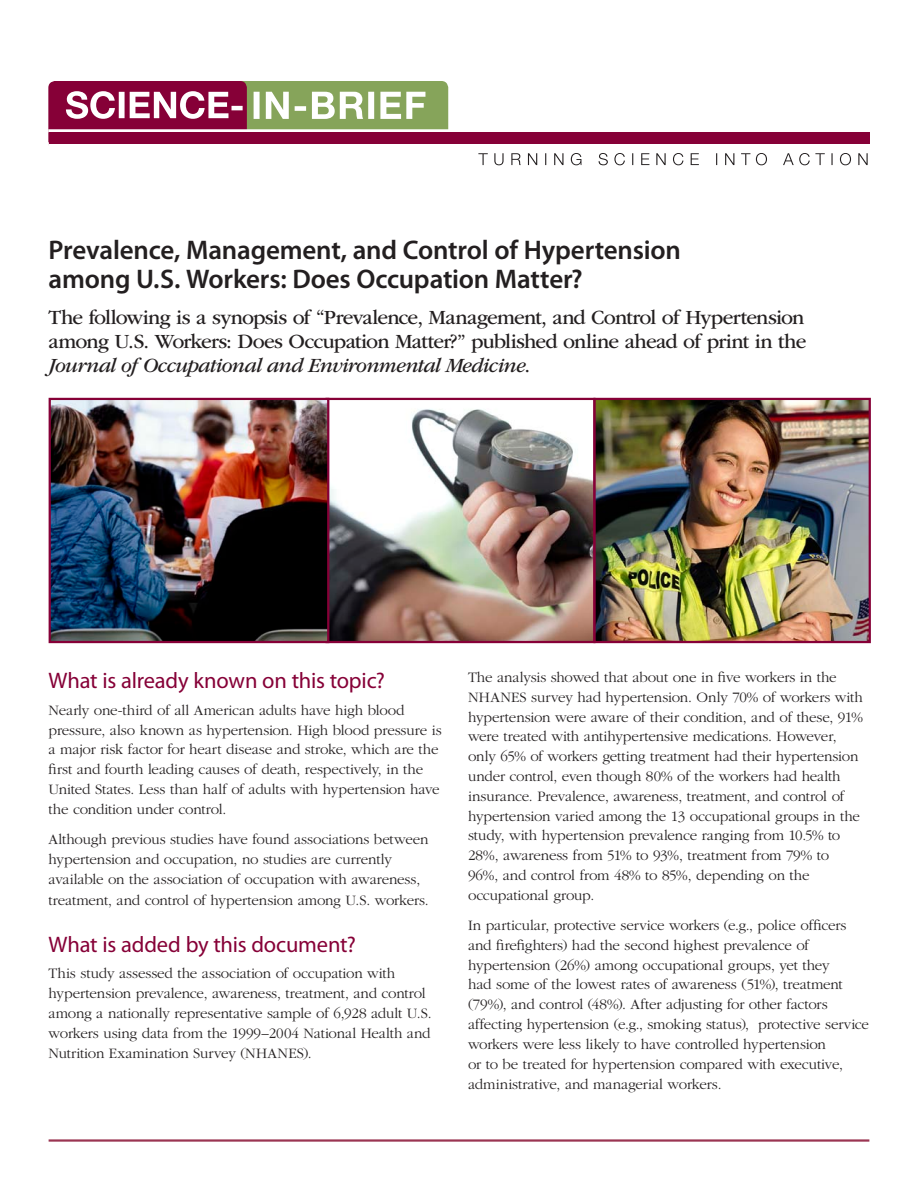
<style>
.page{position:relative;width:918px;height:1188px;background:#fff}
.page>*{position:absolute;margin:0;border:0;box-sizing:border-box;transform-origin:0 0}
.t1{font:600 27px/28.5px "Myriad Pro";letter-spacing:-.005em;color:#231f20}
.t2{font:22.5px "Myriad Pro";letter-spacing:-.01em;color:#860037}
.t3{font:21px/24px "ITC Garamond Std";letter-spacing:-.035em;color:#231f20;text-align:justify}
.t4{font:300 15px/19.8px "ITC Garamond Std";letter-spacing:-.01em;color:#231f20}
.s1{font-style:italic}
</style>
<div class="page">
<img style="left:329px;top:401px;width:264px;height:239px">
<div style="left:326px;top:398px;width:270px;height:245px;border:2px solid #860037"></div>
<hr style="left:49px;top:1139px;width:820px;height:3px;background:#9b3552">
<div style="left:232px;top:81px;width:216px;height:70px;background:#86a45a;border-radius:7px"></div>
<div style="left:48px;top:81px;width:199px;height:69px;background:#860037;border-radius:7px"></div>
<svg style="left:254px;top:92px;width:171px;height:27px"></svg>
<svg style="left:66px;top:91px;width:177px;height:28px"></svg>
<div style="left:48px;top:142px;width:748px;height:16px;background:#fff"></div>
<hr style="left:48px;top:129px;width:402px;height:3px;background:#fff">
<svg style="left:478px;top:153px;width:390px;height:12px"></svg>
<div style="left:49px;top:132px;width:820px;height:12px;background:#860037"></div>
<img style="left:596px;top:401px;width:272px;height:239px">
<div style="left:593px;top:398px;width:278px;height:245px;border:2px solid #860037"></div>
<img style="left:52px;top:401px;width:274px;height:239px">
<div style="left:49px;top:398px;width:280px;height:245px;border:2px solid #860037"></div>
<h1 class="t1" style="left:49px;top:236px;width:634px">Prevalence, Management, and Control of Hypertension among U.S. Workers: Does Occupation Matter?</h1>
<p class="t3" style="left:49px;top:305px;width:759px">The following is a synopsis of “Prevalence, Management, and Control of Hypertension among U.S. Workers: Does Occupation Matter?” published online ahead of print in the <span class="s1">Journal of Occupational and Environmental Medicine</span>.</p>
<h2 class="t2" style="left:49px;top:668px;width:338px">What is already known on this topic?</h2>
<p class="t4" style="left:49px;top:700px;width:395px">Nearly one-third of all American adults have high blood pressure, also known as hypertension. High blood pressure is a major risk factor for heart disease and stroke, which are the first and fourth leading causes of death, respectively, in the United States. Less than half of adults with hypertension have the condition under control.</p>
<p class="t4" style="left:49px;top:829px;width:382px;line-height:20.2px">Although previous studies have found associations between hypertension and occupation, no studies are currently available on the association of occupation with awareness, treatment, and control of hypertension among U.S. workers.</p>
<h2 class="t2" style="left:49px;top:932px;width:309px">What is added by this document?</h2>
<p class="t4" style="left:49px;top:964px;width:384px">This study assessed the association of occupation with hypertension prevalence, awareness, treatment, and control among a nationally representative sample of 6,928 adult U.S. workers using data from the 1999–2004 National Health and Nutrition Examination Survey (NHANES).</p>
<p class="t4" style="left:468px;top:668px;width:396px">The analysis showed that about one in five workers in the NHANES survey had hypertension. Only 70% of workers with hypertension were aware of their condition, and of these, 91% were treated with antihypertensive medications. However, only 65% of workers getting treatment had their hypertension under control, even though 80% of the workers had health insurance. Prevalence, awareness, treatment, and control of hypertension varied among the 13 occupational groups in the study, with hypertension prevalence ranging from 10.5% to 28%, awareness from 51% to 93%, treatment from 79% to 96%, and control from 48% to 85%, depending on the occupational group.</p>
<p class="t4" style="left:468px;top:916px;width:403px">In particular, protective service workers (e.g., police officers and firefighters) had the second highest prevalence of hypertension (26%) among occupational groups, yet they<br>had some of the lowest rates of awareness (51%), treatment (79%), and control (48%). After adjusting for other factors affecting hypertension (e.g., smoking status), protective service workers were less likely to have controlled hypertension<br>or to be treated for hypertension compared with executive, administrative, and managerial workers.</p>
</div>
